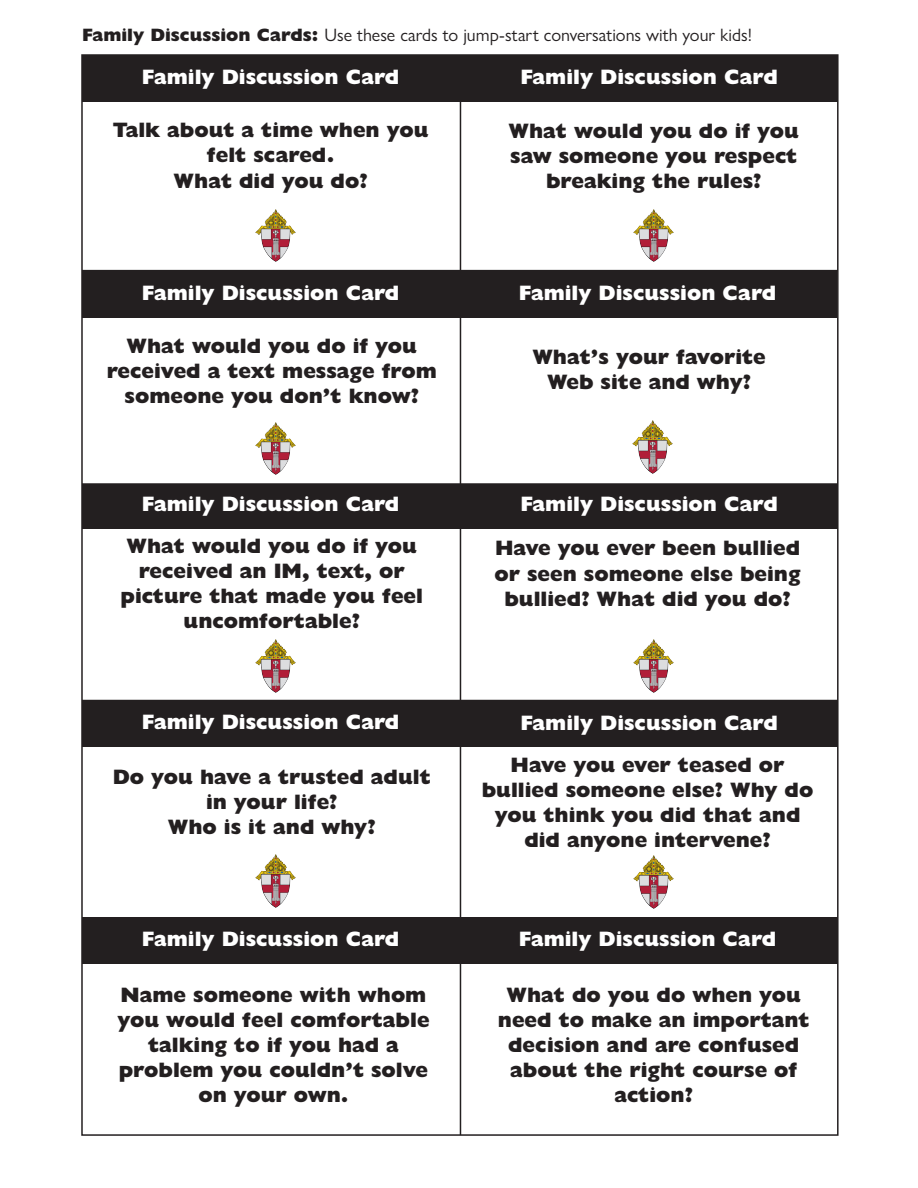
<style>
.page{position:relative;width:918px;height:1188px;background:#fff}
.page>*{position:absolute;margin:0;border:0;box-sizing:border-box;transform-origin:0 0}
.t1{font:800 21px/25.2px "Gill Sans Nova";color:#231f20;text-align:center}
.t2{font:800 21px "Gill Sans Nova";color:#fff}
.t3{font:18px "Gill Sans Nova";color:#231f20}
.s1{font-weight:800}
</style>
<div class="page">
<hr style="left:460px;top:55px;width:1px;height:1080px;background:#231f20">
<hr style="left:82px;top:700px;width:756px;height:1px;background:#231f20">
<hr style="left:82px;top:483px;width:756px;height:2px;background:#231f20">
<hr style="left:82px;top:270px;width:756px;height:1px;background:#231f20">
<div style="left:460px;top:55px;width:378px;height:47px;background:#231f20"></div>
<img style="left:634px;top:209px;width:40px;height:53px">
<div style="left:82px;top:271px;width:377px;height:47px;background:#231f20"></div>
<img style="left:255px;top:422px;width:40px;height:53px">
<div style="left:459px;top:271px;width:377px;height:47px;background:#231f20"></div>
<img style="left:632px;top:421px;width:40px;height:52px">
<div style="left:82px;top:484px;width:381px;height:45px;background:#231f20"></div>
<img style="left:255px;top:640px;width:40px;height:52px">
<div style="left:460px;top:484px;width:378px;height:45px;background:#231f20"></div>
<img style="left:634px;top:640px;width:40px;height:52px">
<div style="left:82px;top:701px;width:378px;height:46px;background:#231f20"></div>
<img style="left:255px;top:855px;width:40px;height:52px">
<div style="left:460px;top:701px;width:378px;height:46px;background:#231f20"></div>
<img style="left:634px;top:855px;width:40px;height:53px">
<div style="left:82px;top:917px;width:377px;height:47px;background:#231f20"></div>
<div style="left:459px;top:917px;width:379px;height:47px;background:#231f20"></div>
<div style="left:82px;top:55px;width:379px;height:47px;background:#231f20"></div>
<img style="left:255px;top:209px;width:40px;height:53px">
<p class="t3" style="left:82px;top:24px;width:672px"><span class="s1">Family Discussion Cards:</span> Use these cards to jump-start conversations with your kids!</p>
<p class="t2" style="left:142px;top:63px;width:259px">Family Discussion Card</p>
<p class="t1" style="left:113px;top:117px;width:317px">Talk about a time when you felt scared.<br>What did you do?</p>
<p class="t2" style="left:520px;top:63px;width:259px">Family Discussion Card</p>
<p class="t1" style="left:509px;top:118px;width:292px">What would you do if you saw someone you respect breaking the rules?</p>
<p class="t2" style="left:142px;top:279px;width:259px">Family Discussion Card</p>
<p class="t2" style="left:519px;top:279px;width:259px">Family Discussion Card</p>
<p class="t1" style="left:107px;top:333px;width:332px">What would you do if you received a text message from someone you don’t know?</p>
<p class="t1" style="left:532px;top:344px;width:235px">What’s your favorite<br>Web site and why?</p>
<p class="t2" style="left:142px;top:491px;width:259px">Family Discussion Card</p>
<p class="t2" style="left:520px;top:491px;width:259px">Family Discussion Card</p>
<p class="t1" style="left:121px;top:533px;width:304px">What would you do if you received an IM, text, or picture that made you feel uncomfortable?</p>
<p class="t1" style="left:494px;top:536px;width:308px">Have you ever been bullied or seen someone else being bullied? What did you do?</p>
<p class="t2" style="left:142px;top:709px;width:259px">Family Discussion Card</p>
<p class="t2" style="left:520px;top:710px;width:259px">Family Discussion Card</p>
<p class="t1" style="left:113px;top:764px;width:320px">Do you have a trusted adult in your life?<br>Who is it and why?</p>
<p class="t1" style="left:482px;top:752px;width:333px">Have you ever teased or bullied someone else? Why do you think you did that and did anyone intervene?</p>
<p class="t2" style="left:142px;top:925px;width:259px">Family Discussion Card</p>
<p class="t2" style="left:519px;top:926px;width:259px">Family Discussion Card</p>
<p class="t1" style="left:117px;top:982px;width:314px">Name someone with whom you would feel comfortable talking to if you had a problem you couldn’t solve on your own.</p>
<p class="t1" style="left:498px;top:982px;width:313px">What do you do when you need to make an important decision and are confused about the right course of action?</p>
</div>
